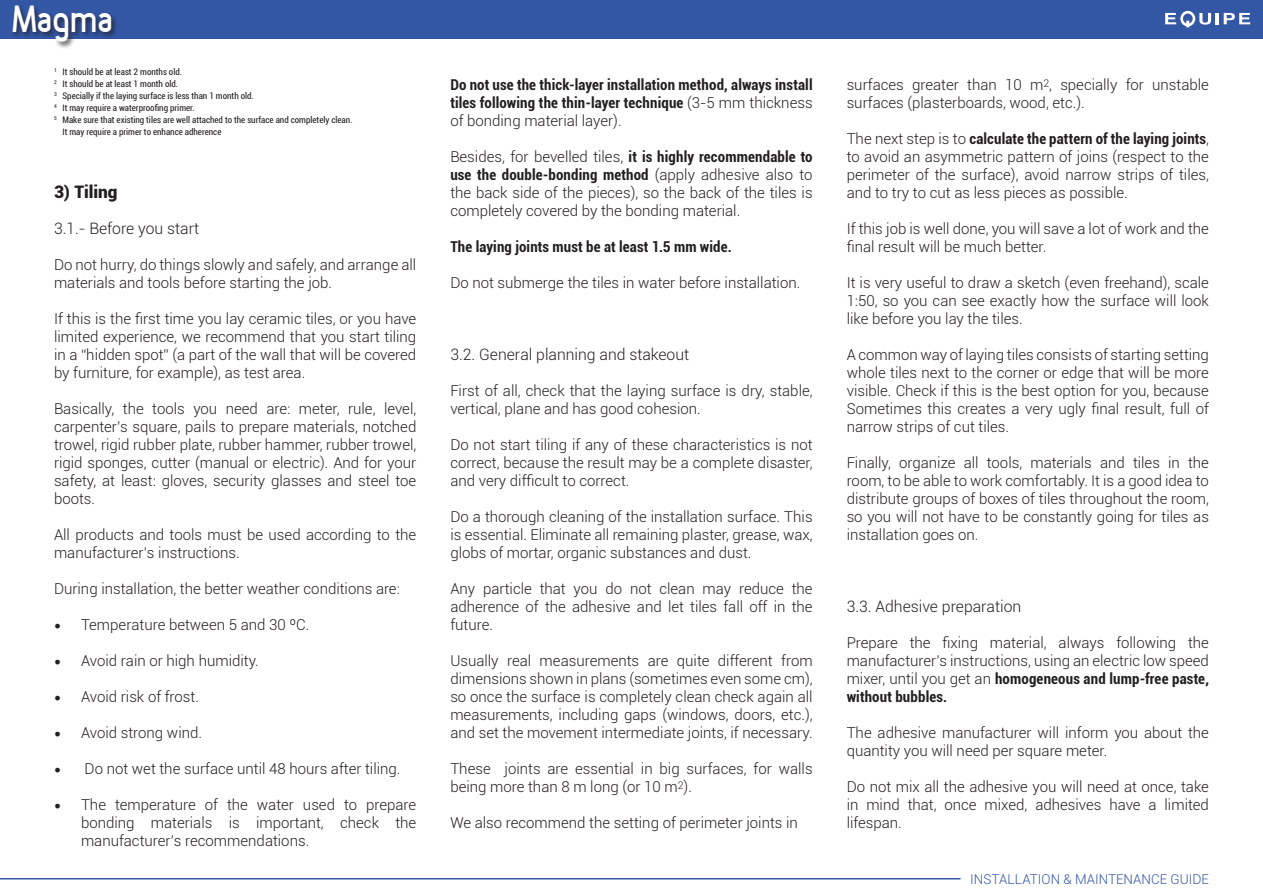
<style>
.page{position:relative;width:1263px;height:893px;background:#fff}
.page>*{position:absolute;margin:0;border:0;box-sizing:border-box;transform-origin:0 0}
.t1{font:36px "Fineness Pro Black Cond";color:#fff}
.t2{font:900 17.25px "Roboto";color:#231f20}
.t3{font:300 15.75px "Roboto";color:#231f20}
.t4{font:300 15px/18px "Roboto";color:#231f20;text-align:justify}
.t5{font:700 condensed 15px/18px "Roboto";letter-spacing:.01em;color:#231f20;text-align:justify}
.t6{font:300 13.5px "Roboto";color:#3356a5}
.t7{font:condensed 9px "Roboto";color:#231f20}
.s1{font-family:"Minion Pro";font-weight:400;font-size:18px}
.s2{font-weight:300;font-stretch:normal}
.s3{font-weight:700;font-stretch:condensed}
</style>
<div class="page">
<div style="left:0;top:0;width:1263px;height:38px;background:#3356a5"></div>
<svg style="left:1165px;top:11px;width:85px;height:16px"></svg>
<div style="left:11px;top:4px;width:108px;height:45px;background:#231f20;opacity:.75"></div>
<hr style="left:0;top:878px;width:960px;height:1px;background:#3356a5">
<h1 class="t1" style="left:13px;top:-4px;width:103px">Magma</h1>
<p class="t7" style="left:54px;top:65px;width:130px"><sup>1</sup> It should be at least 2 months old.</p>
<p class="t7" style="left:54px;top:77px;width:126px"><sup>2</sup> It should be at least 1 month old.</p>
<p class="t7" style="left:54px;top:89px;width:201px"><sup>3</sup> Specially if the laying surface is less than 1 month old.</p>
<p class="t7" style="left:54px;top:101px;width:142px"><sup>4</sup> It may require a waterproofing primer.</p>
<p class="t7" style="left:54px;top:113px;width:300px"><sup>5</sup> Make sure that existing tiles are well attached to the surface and completely clean.</p>
<p class="t7" style="left:63px;top:125px;width:160px">It may require a primer to enhance adherence</p>
<p class="t2" style="left:54px;top:180px;width:65px">3) Tiling</p>
<p class="t3" style="left:54px;top:217px;width:147px">3.1.- Before you start</p>
<p class="t4" style="left:54px;top:255px;width:364px">Do not hurry, do things slowly and safely, and arrange all materials and tools before starting the job.</p>
<p class="t4" style="left:54px;top:309px;width:364px">If this is the first time you lay ceramic tiles, or you have limited experience, we recommend that you start tiling in a “hidden spot” (a part of the wall that will be covered by furniture, for example), as test area.</p>
<p class="t4" style="left:54px;top:399px;width:364px">Basically, the tools you need are: meter, rule, level, carpenter’s square, pails to prepare materials, notched trowel, rigid rubber plate, rubber hammer, rubber trowel, rigid sponges, cutter (manual or electric). And for your safety, at least: gloves, security glasses and steel toe boots.</p>
<p class="t4" style="left:54px;top:525px;width:364px">All products and tools must be used according to the manufacturer’s instructions.</p>
<p class="t4" style="left:54px;top:579px;width:347px">During installation, the better weather conditions are:</p>
<p class="t4" style="left:54px;top:615px;width:257px"><span class="s1">•</span> Temperature between 5 and 30 ºC.</p>
<p class="t4" style="left:54px;top:651px;width:206px"><span class="s1">•</span> Avoid rain or high humidity.</p>
<p class="t4" style="left:54px;top:687px;width:147px"><span class="s1">•</span> Avoid risk of frost.</p>
<p class="t4" style="left:54px;top:723px;width:150px"><span class="s1">•</span> Avoid strong wind.</p>
<p class="t4" style="left:54px;top:759px;width:348px"><span class="s1">•</span> Do not wet the surface until 48 hours after tiling.</p>
<p class="t4" style="left:81px;top:795px;width:337px;text-indent:-27px"><span class="s1">•</span> The temperature of the water used to prepare bonding materials is important, check the manufacturer’s recommendations.</p>
<p class="t5" style="left:450px;top:75px;width:364px">Do not use the thick-layer installation method, always install tiles following the thin-layer technique <span class="s2">(3-5 mm thickness of bonding material layer).</span></p>
<p class="t4" style="left:450px;top:147px;width:364px">Besides, for bevelled tiles, <span class="s3">it is highly recommendable to use the double-bonding method</span> (apply adhesive also to the back side of the pieces), so the back of the tiles is completely covered by the bonding material.</p>
<p class="t5" style="left:450px;top:237px;width:283px">The laying joints must be at least 1.5 mm wide.</p>
<p class="t4" style="left:450px;top:273px;width:351px">Do not submerge the tiles in water before installation.</p>
<p class="t3" style="left:450px;top:343px;width:240px">3.2. General planning and stakeout</p>
<p class="t4" style="left:450px;top:381px;width:364px">First of all, check that the laying surface is dry, stable, vertical, plane and has good cohesion.</p>
<p class="t4" style="left:450px;top:435px;width:364px">Do not start tiling if any of these characteristics is not correct, because the result may be a complete disaster, and very difficult to correct.</p>
<p class="t4" style="left:450px;top:507px;width:364px">Do a thorough cleaning of the installation surface. This is essential. Eliminate all remaining plaster, grease, wax, globs of mortar, organic substances and dust.</p>
<p class="t4" style="left:450px;top:579px;width:364px">Any particle that you do not clean may reduce the adherence of the adhesive and let tiles fall off in the future.</p>
<p class="t4" style="left:450px;top:651px;width:364px">Usually real measurements are quite different from dimensions shown in plans (sometimes even some cm), so once the surface is completely clean check again all measurements, including gaps (windows, doors, etc.), and set the movement intermediate joints, if necessary.</p>
<p class="t4" style="left:450px;top:759px;width:364px">These joints are essential in big surfaces, for walls being more than 8 m long (or 10 m<sup>2</sup>).</p>
<p class="t4" style="left:450px;top:813px;width:349px">We also recommend the setting of perimeter joints in</p>
<p class="t4" style="left:847px;top:75px;width:364px">surfaces greater than 10 m<sup>2</sup>, specially for unstable surfaces (plasterboards, wood, etc.).</p>
<p class="t4" style="left:847px;top:129px;width:364px">The next step is to <span class="s3">calculate the pattern of the laying joints</span>, to avoid an asymmetric pattern of joins (respect to the perimeter of the surface), avoid narrow strips of tiles, and to try to cut as less pieces as possible.</p>
<p class="t4" style="left:847px;top:219px;width:364px">If this job is well done, you will save a lot of work and the final result will be much better.</p>
<p class="t4" style="left:847px;top:273px;width:364px">It is very useful to draw a sketch (even freehand), scale 1:50, so you can see exactly how the surface will look like before you lay the tiles.</p>
<p class="t4" style="left:847px;top:345px;width:364px">A common way of laying tiles consists of starting setting whole tiles next to the corner or edge that will be more visible. Check if this is the best option for you, because Sometimes this creates a very ugly final result, full of narrow strips of cut tiles.</p>
<p class="t4" style="left:847px;top:453px;width:364px">Finally, organize all tools, materials and tiles in the room, to be able to work comfortably. It is a good idea to distribute groups of boxes of tiles throughout the room, so you will not have to be constantly going for tiles as installation goes on.</p>
<p class="t3" style="left:847px;top:595px;width:176px">3.3. Adhesive preparation</p>
<p class="t4" style="left:847px;top:633px;width:364px">Prepare the fixing material, always following the manufacturer’s instructions, using an electric low speed mixer, until you get an <span class="s3">homogeneous and lump-free paste, without bubbles.</span></p>
<p class="t4" style="left:847px;top:723px;width:364px">The adhesive manufacturer will inform you about the quantity you will need per square meter.</p>
<p class="t4" style="left:847px;top:777px;width:364px">Do not mix all the adhesive you will need at once, take in mind that, once mixed, adhesives have a limited lifespan.</p>
<p class="t6" style="left:970px;top:870px;width:240px">INSTALLATION &amp; MAINTENANCE GUIDE</p>
</div>
